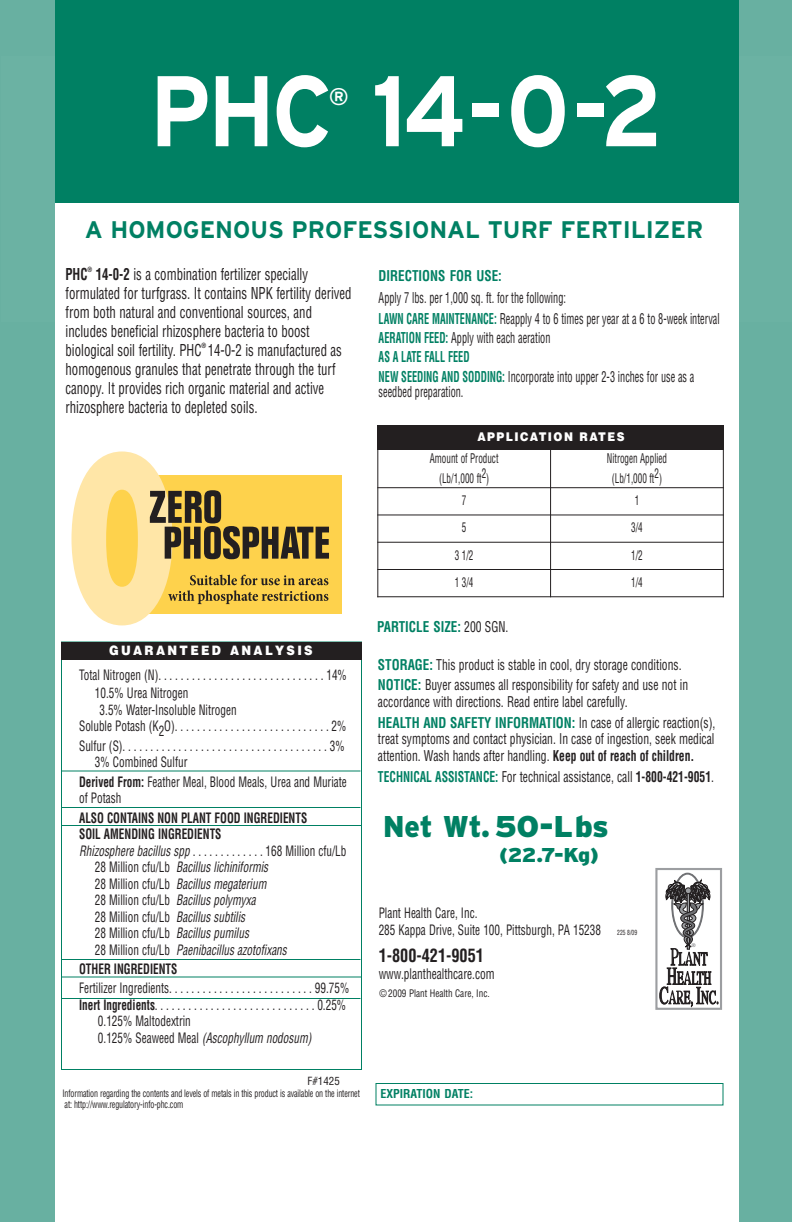
<style>
.page{position:relative;width:792px;height:1224px;background:#fff}
.page>*{position:absolute;margin:0;border:0;box-sizing:border-box;transform-origin:0 0}
.t1{font:700 100.1px "Interstate";color:#fff;scale:.91 1}
.t2{font:900 30px "Interstate";letter-spacing:-.01em;color:#008063;scale:.95 1}
.t3{font:700 24px "Interstate";color:#008063}
.t4{font:700 24px "Interstate";color:#fff}
.t5{font:900 20px "Interstate";color:#008063;scale:1.06 1}
.t6{font:700 condensed 18px "Helvetica";color:#231f20;scale:.9 1}
.t7{font:condensed 16px/19px "Helvetica";color:#231f20;scale:.8 1}
.t8{font:700 condensed 16px "Helvetica";color:#231f20;scale:.8 1}
.t9{font:condensed 14.6px/19.3px "Helvetica";color:#231f20;scale:.7 1}
.t10{font:condensed 14.5px/20.8px "Helvetica";color:#231f20;scale:.8 1}
.t11{font:700 condensed 14.5px "Helvetica";color:#008063;scale:.9 1}
.t12{font:condensed 14.2px "Helvetica";color:#231f20;scale:.8 1}
.t13{font:condensed 14px/16.5px "Helvetica";color:#231f20;scale:.8 1}
.t14{font:italic condensed 14px "Helvetica";color:#231f20;scale:.8 1}
.t15{font:700 condensed 14px "Helvetica";color:#231f20;scale:.8 1}
.t16{font:condensed 13px/19.9px "Helvetica";color:#231f20;text-align:center;scale:.7 1}
.t17{font:900 13px "Helvetica";letter-spacing:.2em;color:#fff;scale:.9 1}
.t18{font:900 12px "Helvetica";letter-spacing:.135em;color:#fff;scale:.9 1}
.t19{font:700 condensed 12px "Helvetica";color:#008063}
.t20{font:condensed 11px "Helvetica";color:#231f20}
.t21{font:condensed 10.2px "Helvetica";color:#231f20;scale:.9 1}
.t22{font:condensed 10px/11px "Helvetica";letter-spacing:-.015em;color:#231f20;scale:.8 1}
.t23{font:700 condensed 7px "Helvetica";color:#231f20;scale:.8 1}
.t24{font:5px "Helvetica";color:#707174}
.s1{font-weight:700;color:#008063}
.s2{font-weight:700}
.s3{font-style:italic}
.s4{font-style:normal}
.s5{font-weight:400;color:#231f20}
.s6{font-size:7px}
</style>
<div class="page">
<div style="left:0;top:0;width:792px;height:1222px;background:#68b0a1"></div>
<div style="left:55px;top:200px;width:684px;height:1024px;background:#fff"></div>
<div style="left:55px;top:0;width:684px;height:202px;background:#008063"></div>
<div style="left:655px;top:868px;width:67px;height:142px;border:2px solid #9c9ea1"></div>
<svg style="left:659px;top:879px;width:59px;height:128px"></svg>
<div style="left:103px;top:475px;width:239px;height:138px;background:#fed24c"></div>
<svg style="left:72px;top:451px;width:257px;height:174px"></svg>
<div style="left:376px;top:1083px;width:348px;height:23px;border:1px solid #008063"></div>
<div style="left:61px;top:642px;width:301px;height:18px;background:#231f20"></div>
<hr style="left:61px;top:770px;width:299px;height:2px;background:#008063">
<hr style="left:62px;top:825px;width:299px;height:1px;background:#008063">
<hr style="left:61px;top:807px;width:299px;height:1px;background:#008063">
<hr style="left:61px;top:959px;width:299px;height:1px;background:#008063">
<hr style="left:62px;top:976px;width:300px;height:2px;background:#008063">
<hr style="left:61px;top:998px;width:299px;height:1px;background:#008063">
<hr style="left:377px;top:436px;width:1px;height:161px;background:#231f20">
<hr style="left:550px;top:446px;width:1px;height:151px;background:#231f20">
<hr style="left:723px;top:436px;width:1px;height:161px;background:#231f20">
<hr style="left:377px;top:487px;width:347px;height:1px;background:#231f20">
<hr style="left:377px;top:514px;width:347px;height:1px;background:#231f20">
<hr style="left:377px;top:542px;width:347px;height:1px;background:#231f20">
<hr style="left:377px;top:569px;width:347px;height:1px;background:#231f20">
<hr style="left:377px;top:596px;width:347px;height:1px;background:#231f20">
<div style="left:377px;top:425px;width:347px;height:25px;background:#231f20"></div>
<h1 class="t1" style="left:149px;top:53px;width:565px">PHC 14-0-2</h1>
<h3 class="t4" style="left:329px;top:82px;width:22px">®</h3>
<h3 class="t3" style="left:85px;top:216px;width:620px">A HOMOGENOUS PROFESSIONAL TURF FERTILIZER</h3>
<p class="t11" style="left:379px;top:268px;width:138px">DIRECTIONS FOR USE:</p>
<p class="t9" style="left:379px;top:287px;width:489px;line-height:21.3px">Apply 7 lbs. per 1,000 sq. ft. for the following:<br><span class="s1">LAWN CARE MAINTENANCE:</span> Reapply 4 to 6 times per year at a 6 to 8-week interval</p>
<p class="t9" style="left:379px;top:328px;width:453px"><span class="s1">AERATION FEED:</span> Apply with each aeration<br><span class="s1">AS A LATE FALL FEED<br>NEW SEEDING AND SODDING:</span> Incorporate into upper 2-3 inches for use as a</p>
<p class="t9" style="left:379px;top:382px;width:123px">seedbed preparation.</p>
<p class="t8" style="left:66px;top:265px;width:29px">PHC</p>
<p class="t23" style="left:88px;top:266px;width:7px">®</p>
<p class="t7" style="left:66px;top:265px;width:359px;text-indent:30px"><span class="s2">14-0-2</span> is a combination fertilizer specially formulated for turfgrass. It contains NPK fertility derived from both natural and conventional sources, and includes beneficial rhizosphere bacteria to boost biological soil fertility. PHC 14-0-2 is manufactured as</p>
<p class="t23" style="left:202px;top:342px;width:7px">®</p>
<p class="t7" style="left:66px;top:360px;width:339px">homogenous granules that penetrate through the turf canopy. It provides rich organic material and active rhizosphere bacteria to depleted soils.</p>
<p class="t18" style="left:477px;top:430px;width:165px">APPLICATION RATES</p>
<p class="t16" style="left:430px;top:448px;width:100px">Amount of Product (Lb/1,000 ft2)</p>
<p class="t16" style="left:607px;top:448px;width:87px">Nitrogen Applied (Lb/1,000 ft2)</p>
<p class="t16" style="left:462px;top:491px;width:8px">7</p>
<p class="t16" style="left:635px;top:491px;width:8px">1</p>
<p class="t16" style="left:462px;top:518px;width:8px">5</p>
<p class="t16" style="left:631px;top:518px;width:18px">3/4</p>
<p class="t16" style="left:455px;top:545px;width:28px">3 1/2</p>
<p class="t16" style="left:631px;top:545px;width:18px">1/2</p>
<p class="t16" style="left:455px;top:572px;width:28px">1 3/4</p>
<p class="t16" style="left:631px;top:572px;width:18px">1/4</p>
<p class="t17" style="left:109px;top:643px;width:228px">GUARANTEED ANALYSIS</p>
<p class="t13" style="left:95px;top:667px;width:317px;line-height:17.9px;text-indent:-16px">TotalNitrogen(N)..............................14%<br>10.5% Urea Nitrogen</p>
<p class="t13" style="left:79px;top:702px;width:336px;text-indent:21px">3.5% Water-Insoluble Nitrogen<br>SolublePotash(K2O)............................2%</p>
<p class="t13" style="left:95px;top:738px;width:314px;text-indent:-16px">Sulfur(S).....................................3%<br>3% Combined Sulfur</p>
<p class="t13" style="left:79px;top:774px;width:336px"><span class="s2">Derived From:</span> Feather Meal, Blood Meals, Urea and Muriate of Potash</p>
<p class="t15" style="left:79px;top:809px;width:287px">ALSO CONTAINS NON PLANT FOOD INGREDIENTS</p>
<p class="t15" style="left:79px;top:826px;width:180px">SOIL AMENDING INGREDIENTS</p>
<p class="t13" style="left:79px;top:842px;width:336px"><span class="s3">Rhizosphere bacillus spp</span> . . . . . . . . . . . . . 168 Million cfu/Lb</p>
<p class="t14" style="left:95px;top:859px;width:218px"><span class="s4">28 Million cfu/Lb</span> Bacillus lichiniformis</p>
<p class="t14" style="left:95px;top:875px;width:216px"><span class="s4">28 Million cfu/Lb</span> Bacillus megaterium</p>
<p class="t14" style="left:95px;top:892px;width:203px"><span class="s4">28 Million cfu/Lb</span> Bacillus polymyxa</p>
<p class="t14" style="left:95px;top:908px;width:189px"><span class="s4">28 Million cfu/Lb</span> Bacillus subtilis</p>
<p class="t13" style="left:95px;top:925px;width:194px">28 Million cfu/Lb <span class="s3">Bacillus pumilus</span></p>
<p class="t14" style="left:95px;top:941px;width:242px"><span class="s4">28 Million cfu/Lb</span> Paenibacillus azotofixans</p>
<p class="t15" style="left:79px;top:961px;width:124px">OTHER INGREDIENTS</p>
<p class="t13" style="left:79px;top:980px;width:339px">FertilizerIngredients..........................99.75%</p>
<p class="t13" style="left:79px;top:997px;width:335px"><span class="s2">InertIngredients</span>.............................0.25%</p>
<p class="t13" style="left:98px;top:1013px;width:118px">0.125% Maltodextrin</p>
<p class="t14" style="left:98px;top:1030px;width:268px"><span class="s4">0.125% Seaweed Meal</span> (Ascophyllum nodosum)</p>
<p class="t20" style="left:308px;top:1074px;width:34px">F#1425</p>
<p class="t22" style="left:62px;top:1088px;width:373px">Information regarding the contents and levels of metals in this product is available on the internet at: http://www.regulatory-info-phc.com</p>
<p class="t11" style="left:377px;top:618px;width:148px">PARTICLE SIZE: <span class="s5">200 SGN.</span></p>
<p class="t10" style="left:378px;top:654px;width:389px"><span class="s1">STORAGE:</span> This product is stable in cool, dry storage conditions.<br><span class="s1">NOTICE:</span> Buyer assumes all responsibility for safety and use not in</p>
<p class="t10" style="left:378px;top:692px;width:423px">accordance with directions. Read entire label carefully.<br><span class="s1">HEALTH AND SAFETY INFORMATION:</span> In case of allergic reaction(s),</p>
<p class="t10" style="left:378px;top:731px;width:422px;line-height:16.5px">treat symptoms and contact physician. In case of ingestion, seek medical attention. Wash hands after handling. <span class="s2">Keep out of reach of children.</span></p>
<p class="t10" style="left:378px;top:766px;width:422px"><span class="s1">TECHNICAL ASSISTANCE:</span> For technical assistance, call <span class="s2">1-800-421-9051</span>.</p>
<h2 class="t2" style="left:383px;top:809px;width:239px">Net Wt. 50-Lbs</h2>
<h3 class="t5" style="left:499px;top:844px;width:96px">(22.7-Kg)</h3>
<p class="t13" style="left:379px;top:905px;width:325px;line-height:17px">Plant Health Care, Inc.<br>285 Kappa Drive, Suite 100, Pittsburgh, PA 15238 <span class="s6">225 8/09</span></p>
<p class="t6" style="left:379px;top:945px;width:118px">1-800-421-9051</p>
<p class="t12" style="left:379px;top:966px;width:146px">www.planthealthcare.com</p>
<p class="t21" style="left:380px;top:987px;width:124px">© 2009 Plant Health Care, Inc.</p>
<p class="t19" style="left:380px;top:1086px;width:94px">EXPIRATION DATE:</p>
<p class="t24" style="left:692px;top:943px;width:5px">®</p>
</div>
